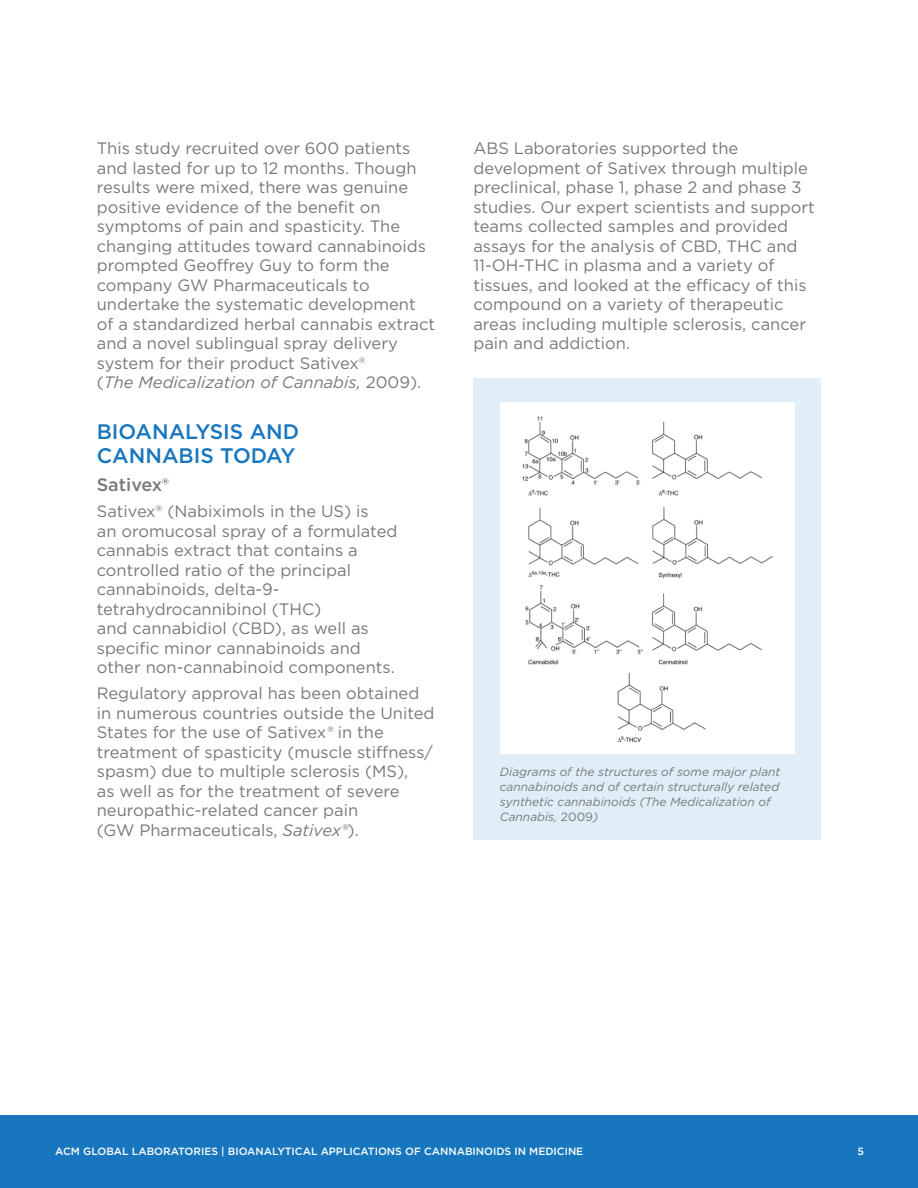
<style>
.page{position:relative;width:918px;height:1188px;background:#fff}
.page>*{position:absolute;margin:0;border:0;box-sizing:border-box;transform-origin:0 0}
.Headlines{font:500 21px/24px "Gotham";color:#1776bd}
.Subtitle{font:500 18px "Gotham";color:#76797a}
.body_copy{font:16.5px/19.5px "Gotham";color:#76797a}
.annotations{font:italic 12px/15px "Gotham";color:#76797a}
.t1{font:500 10.5px "Gotham";color:#fff}
.s1{font-style:italic}
.s2{font-style:normal}
</style>
<div class="page">
<div style="left:0;top:1115px;width:918px;height:73px;background:#1776bd"></div>
<div style="left:473px;top:378px;width:348px;height:461px;background:#dfeef7"></div>
<div style="left:500px;top:403px;width:295px;height:351px;background:#fff"></div>
<img style="left:522px;top:416px;width:251px;height:326px">
<p class="body_copy" style="left:97px;top:138px;width:340px">This study recruited over 600 patients and lasted for up to 12 months. Though results were mixed, there was genuine positive evidence of the benefit on symptoms of pain and spasticity. The changing attitudes toward cannabinoids prompted Geoffrey Guy to form the company GW Pharmaceuticals to undertake the systematic development of a standardized herbal cannabis extract and a novel sublingual spray delivery system for their product Sativex®<br>(<span class="s1">The Medicalization of Cannabis,</span> 2009).</p>
<p class="Headlines" style="left:97px;top:419px;width:204px">BIOANALYSIS AND<br>CANNABIS TODAY</p>
<p class="Subtitle" style="left:97px;top:473px;width:74px">Sativex®</p>
<p class="body_copy" style="left:97px;top:501px;width:302px">Sativex® (Nabiximols in the US) is<br>an oromucosal spray of a formulated cannabis extract that contains a controlled ratio of the principal cannabinoids, delta-9- tetrahydrocannibinol (THC)<br>and cannabidiol (CBD), as well as specific minor cannabinoids and other non-cannabinoid components.</p>
<p class="body_copy" style="left:97px;top:683px;width:339px">Regulatory approval has been obtained in numerous countries outside the United States for the use of Sativex<span class="s1">®</span> in the treatment of spasticity (muscle stiffness/ spasm) due to multiple sclerosis (MS),<br>as well as for the treatment of severe neuropathic-related cancer pain<br>(GW Pharmaceuticals, <span class="s1">Sativex®</span>).</p>
<p class="body_copy" style="left:473px;top:138px;width:343px">ABS Laboratories supported the development of Sativex through multiple preclinical, phase 1, phase 2 and phase 3 studies. Our expert scientists and support teams collected samples and provided assays for the analysis of CBD, THC and 11-OH-THC in plasma and a variety of tissues, and looked at the efficacy of this compound on a variety of therapeutic areas including multiple sclerosis, cancer pain and addiction.</p>
<p class="annotations" style="left:500px;top:764px;width:282px">Diagrams of the structures of some major plant cannabinoids and of certain structurally related synthetic cannabinoids (The Medicalization of Cannabis, <span class="s2">2009</span>)</p>
<p class="t1" style="left:55px;top:1144px;width:530px">ACM GLOBAL LABORATORIES | BIOANALYTICAL APPLICATIONS OF CANNABINOIDS IN MEDICINE</p>
<p class="t1" style="left:857px;top:1144px;width:8px">5</p>
</div>
